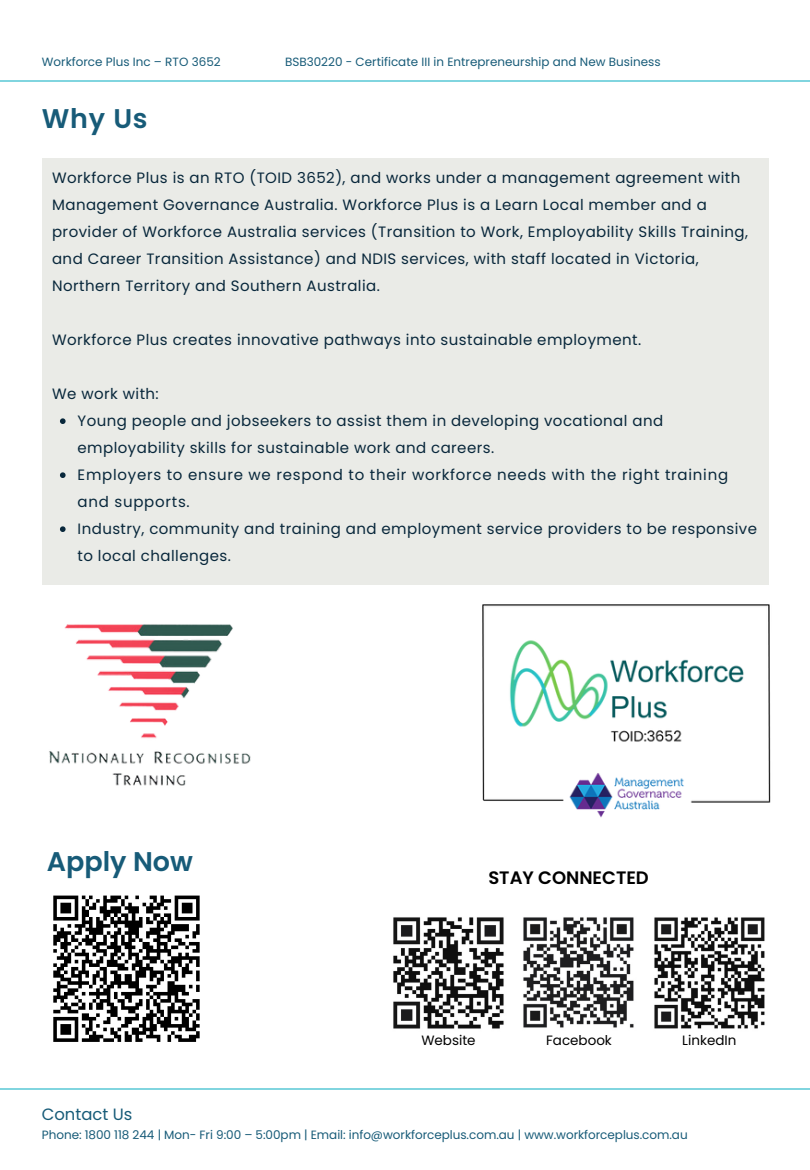
<style>
.page{position:relative;width:810px;height:1170px;background:#fff}
.page>*{position:absolute;margin:0;border:0;box-sizing:border-box;transform-origin:0 0}
.t1{font:600 27px "Poppins";color:#175b78}
.t2{font:600 18px "Poppins";color:#000}
.t3{font:16.35px "Poppins";color:#175b78}
.t4{font:15px/27px "Poppins";letter-spacing:.03em;color:#08273b}
.t5{font:15px/27px "Poppins";letter-spacing:.05em;color:#08273b}
.t6{font:13.5px "Poppins";color:#000}
.t7{font:12px "Poppins";color:#175b78}
</style>
<div class="page">
<hr style="left:0;top:80px;width:810px;height:2px;background:#21b5c7">
<hr style="left:0;top:1088px;width:810px;height:2px;background:#21b5c7">
<div style="left:42px;top:159px;width:726px;height:426px;background:#eaebe7"></div>
<img style="left:49px;top:624px;width:202px;height:162px">
<svg style="left:60px;top:418px;width:6px;height:6px"></svg>
<svg style="left:60px;top:472px;width:6px;height:6px"></svg>
<svg style="left:60px;top:526px;width:6px;height:6px"></svg>
<img style="left:482px;top:604px;width:289px;height:214px">
<svg style="left:53px;top:895px;width:147px;height:147px"></svg>
<img style="left:393px;top:917px;width:111px;height:112px">
<img style="left:654px;top:917px;width:111px;height:112px">
<img style="left:523px;top:917px;width:111px;height:111px">
<p class="t7" style="left:42px;top:53px;width:180px">Workforce Plus Inc – RTO 3652</p>
<p class="t7" style="left:285px;top:53px;width:377px">BSB30220 - Certificate III in Entrepreneurship and New Business</p>
<h1 class="t1" style="left:42px;top:100px;width:107px">Why Us</h1>
<h5 class="t4" style="left:52px;top:165px;width:698px">Workforce Plus is an RTO (TOID 3652), and works under a management agreement with Management Governance Australia. Workforce Plus is a Learn Local member and a provider of Workforce Australia services (Transition to Work, Employability Skills Training, and Career Transition Assistance) and NDIS services, with staff located in Victoria, Northern Territory and Southern Australia.</h5>
<h5 class="t4" style="left:52px;top:327px;width:591px">Workforce Plus creates innovative pathways into sustainable employment.</h5>
<h5 class="t4" style="left:52px;top:381px;width:108px">We work with:</h5>
<p class="t4" style="left:78px;top:408px;width:587px">Young people and jobseekers to assist them in developing vocational and employability skills for sustainable work and careers.</p>
<p class="t5" style="left:78px;top:462px;width:652px">Employers to ensure we respond to their workforce needs with the right training and supports.</p>
<p class="t4" style="left:78px;top:516px;width:681px">Industry, community and training and employment service providers to be responsive to local challenges.</p>
<h2 class="t1" style="left:47px;top:843px;width:148px">Apply Now</h2>
<p class="t2" style="left:488px;top:865px;width:162px">STAY CONNECTED</p>
<p class="t6" style="left:421px;top:1031px;width:56px">Website</p>
<h6 class="t6" style="left:546px;top:1031px;width:67px">Facebook</h6>
<h6 class="t6" style="left:682px;top:1031px;width:56px">LinkedIn</h6>
<p class="t3" style="left:42px;top:1103px;width:92px">Contact Us</p>
<h1 class="t7" style="left:42px;top:1126px;width:647px">Phone: 1800 118 244 | Mon- Fri 9:00 – 5:00pm | Email: info@workforceplus.com.au | www.workforceplus.com.au</h1>
</div>
